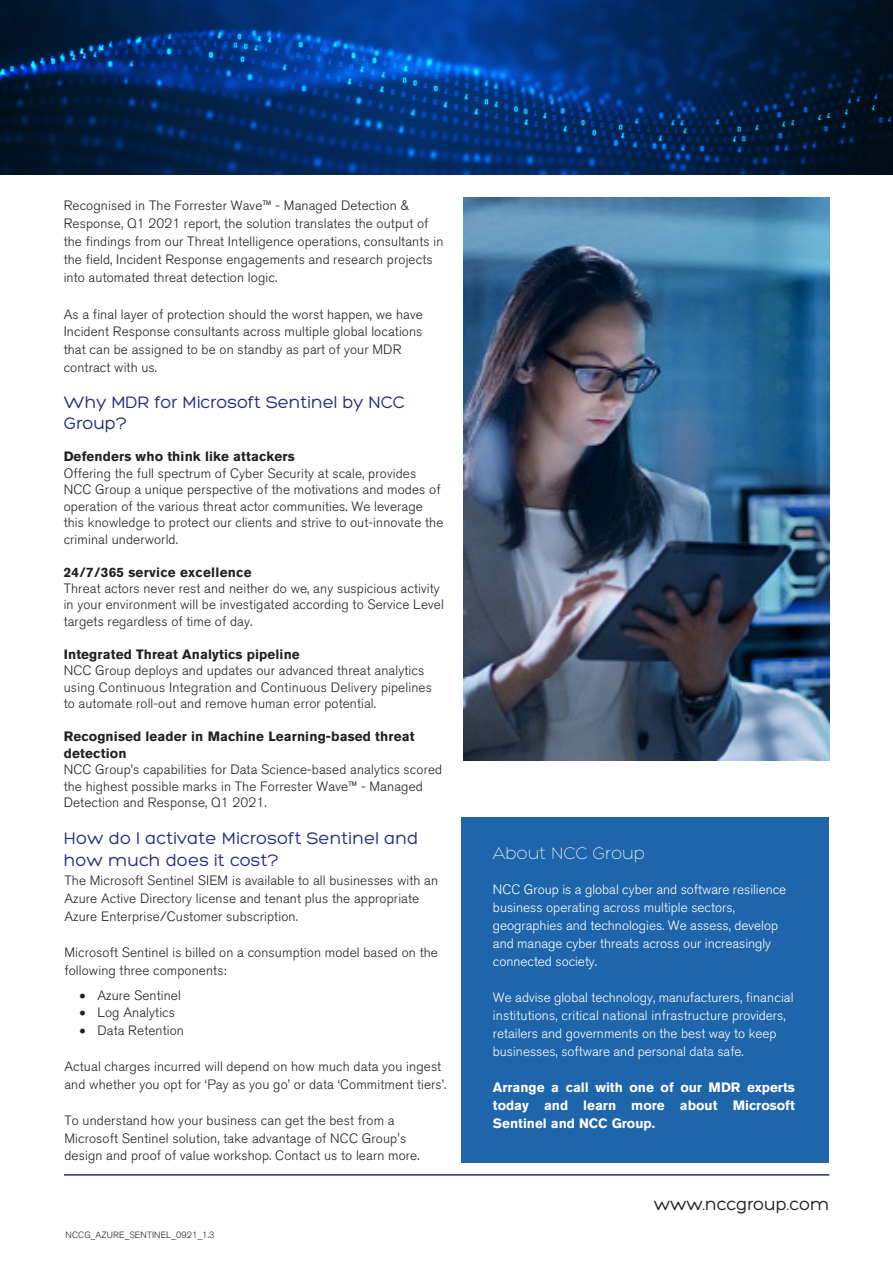
<style>
.page{position:relative;width:893px;height:1263px;background:#fff}
.page>*{position:absolute;margin:0;border:0;box-sizing:border-box;transform-origin:0 0}
.t1{font:18px/21px "Hero";letter-spacing:.005em;color:#252d7c}
.t2{font:18px "Hero";color:#231f20}
.t3{font:300 18px "Hero";color:#fff}
.t4{font:300 13.5px/18px "Akzidenz Grotesk BE";letter-spacing:.01em;color:#231f20}
.t5{font:300 13.5px/18px "Akzidenz Grotesk BE";color:#fff}
.t6{font:700 13.5px/16.6px "Akzidenz Grotesk BE";letter-spacing:.01em;color:#231f20}
.t7{font:700 13.5px/18px "Akzidenz Grotesk BE";color:#fff;text-align:justify}
.t8{font:300 9px "Akzidenz Grotesk BE";letter-spacing:.015em;color:#221e1f}
</style>
<div class="page">
<img style="left:0;top:0;width:893px;height:174px">
<hr style="left:64px;top:1174px;width:765px;height:1px;background:#252d7c">
<div style="left:462px;top:817px;width:367px;height:345px;background:#1f65ab"></div>
<img style="left:463px;top:197px;width:366px;height:563px">
<p class="t4" style="left:64px;top:197px;width:381px">Recognised in The Forrester Wave™ - Managed Detection &amp; Response, Q1 2021 report, the solution translates the output of the findings from our Threat Intelligence operations, consultants in the field, Incident Response engagements and research projects into automated threat detection logic.</p>
<p class="t4" style="left:64px;top:305px;width:361px">As a final layer of protection should the worst happen, we have Incident Response consultants across multiple global locations that can be assigned to be on standby as part of your MDR contract with us.</p>
<h1 class="t1" style="left:64px;top:392px;width:343px">Why MDR for Microsoft Sentinel by NCC<br>Group?</h1>
<p class="t6" style="left:64px;top:448px;width:233px">Defenders who think like attackers</p>
<p class="t4" style="left:64px;top:465px;width:381px;line-height:16.5px">Offering the full spectrum of Cyber Security at scale, provides NCC Group a unique perspective of the motivations and modes of operation of the various threat actor communities. We leverage this knowledge to protect our clients and strive to out-innovate the criminal underworld.</p>
<p class="t6" style="left:64px;top:563px;width:190px">24/7/365 service excellence</p>
<p class="t4" style="left:64px;top:580px;width:382px;line-height:16.6px">Threat actors never rest and neither do we, any suspicious activity in your environment will be investigated according to Service Level targets regardless of time of day.</p>
<p class="t6" style="left:64px;top:646px;width:238px">Integrated Threat Analytics pipeline</p>
<p class="t4" style="left:64px;top:663px;width:370px;line-height:16.6px">NCC Group deploys and updates our advanced threat analytics using Continuous Integration and Continuous Delivery pipelines to automate roll-out and remove human error potential.</p>
<p class="t6" style="left:64px;top:728px;width:352px">Recognised leader in Machine Learning-based threat detection</p>
<p class="t4" style="left:64px;top:762px;width:380px;line-height:16.6px">NCC Group’s capabilities for Data Science-based analytics scored the highest possible marks in The Forrester Wave™ - Managed<br>Detection and Response, Q1 2021.</p>
<h1 class="t1" style="left:64px;top:828px;width:356px;line-height:21.6px">How do I activate Microsoft Sentinel and how much does it cost?</h1>
<p class="t4" style="left:64px;top:872px;width:375px">The Microsoft Sentinel SIEM is available to all businesses with an<br>Azure Active Directory license and tenant plus the appropriate<br>Azure Enterprise/Customer subscription.</p>
<p class="t4" style="left:64px;top:943px;width:375px">Microsoft Sentinel is billed on a consumption model based on the following three components:</p>
<p class="t4" style="left:79px;top:986px;width:103px">• Azure Sentinel</p>
<p class="t4" style="left:79px;top:1004px;width:97px">• Log Analytics</p>
<p class="t4" style="left:79px;top:1022px;width:106px">• Data Retention</p>
<p class="t4" style="left:64px;top:1058px;width:384px">Actual charges incurred will depend on how much data you ingest and whether you opt for ‘Pay as you go’ or data ‘Commitment tiers’.</p>
<p class="t4" style="left:64px;top:1111px;width:357px">To understand how your business can get the best from a<br>Microsoft Sentinel solution, take advantage of NCC Group's design and proof of value workshop. Contact us to learn more.</p>
<p class="t8" style="left:66px;top:1229px;width:150px">NCCG_AZURE_SENTINEL_0921_1.3</p>
<p class="t3" style="left:493px;top:844px;width:154px">About NCC Group</p>
<p class="t5" style="left:493px;top:880px;width:295px">NCC Group is a global cyber and software resilience business operating across multiple sectors, geographies and technologies. We assess, develop and manage cyber threats across our increasingly connected society.</p>
<p class="t5" style="left:493px;top:988px;width:302px">We advise global technology, manufacturers, financial institutions, critical national infrastructure providers, retailers and governments on the best way to keep businesses, software and personal data safe.</p>
<p class="t7" style="left:493px;top:1078px;width:303px">Arrange a call with one of our MDR experts today and learn more about Microsoft Sentinel and NCC Group.</p>
<p class="t2" style="left:654px;top:1195px;width:177px">www.nccgroup.com</p>
</div>
